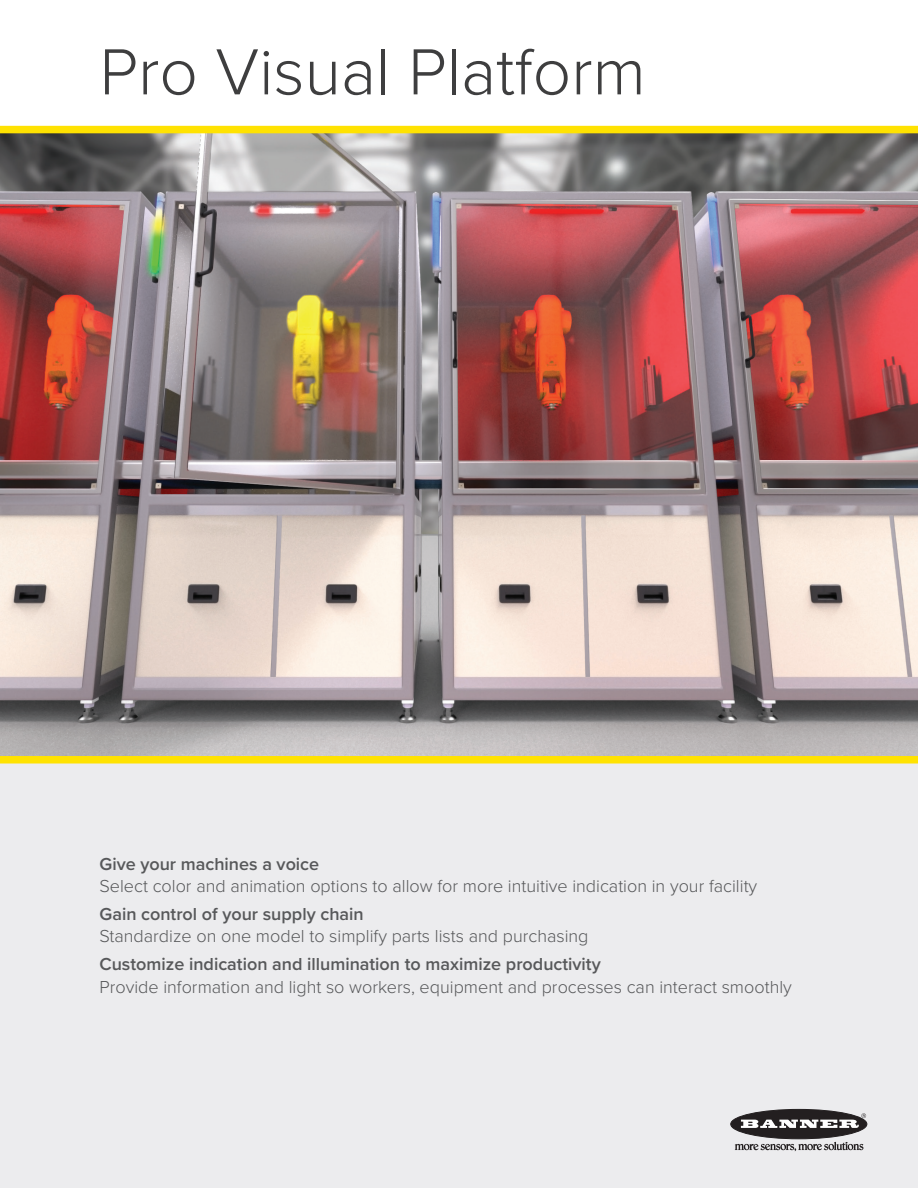
<style>
.page{position:relative;width:918px;height:1188px;background:#fff}
.page>*{position:absolute;margin:0;border:0;box-sizing:border-box;transform-origin:0 0}
.EN_Front_Product_Nam{font:300 67.5px "Proxima Nova";color:#3e3e3f}
.EN_Sub_Head{font:300 18px "Proxima Nova";color:#57585a}
.EN_Sub_Head_Bold{font:600 18px "Proxima Nova";color:#57585a}
</style>
<div class="page">
<div style="left:0;top:752px;width:918px;height:436px;background:#ececee"></div>
<img style="left:0;top:133px;width:918px;height:623px">
<div style="left:731px;top:1109px;width:136px;height:30px;background:#231f20;border-radius:50%"></div>
<div style="left:730px;top:1109px;width:137px;height:30px;border:1px solid #231f20;border-radius:50%"></div>
<svg style="left:741px;top:1113px;width:125px;height:15px"></svg>
<svg style="left:735px;top:1142px;width:128px;height:9px"></svg>
<div style="left:0;top:756px;width:918px;height:8px;background:#ffe201"></div>
<div style="left:0;top:126px;width:918px;height:7px;background:#ffe201"></div>
<p class="EN_Front_Product_Nam" style="left:99px;top:32px;width:548px">Pro Visual Platform</p>
<p class="EN_Sub_Head_Bold" style="left:99px;top:853px;width:221px">Give your machines a voice</p>
<p class="EN_Sub_Head" style="left:99px;top:875px;width:659px">Select color and animation options to allow for more intuitive indication in your facility</p>
<p class="EN_Sub_Head_Bold" style="left:99px;top:903px;width:266px">Gain control of your supply chain</p>
<p class="EN_Sub_Head" style="left:99px;top:926px;width:491px">Standardize on one model to simplify parts lists and purchasing</p>
<p class="EN_Sub_Head_Bold" style="left:99px;top:953px;width:503px">Customize indication and illumination to maximize productivity</p>
<p class="EN_Sub_Head" style="left:99px;top:976px;width:694px">Provide information and light so workers, equipment and processes can interact smoothly</p>
</div>
